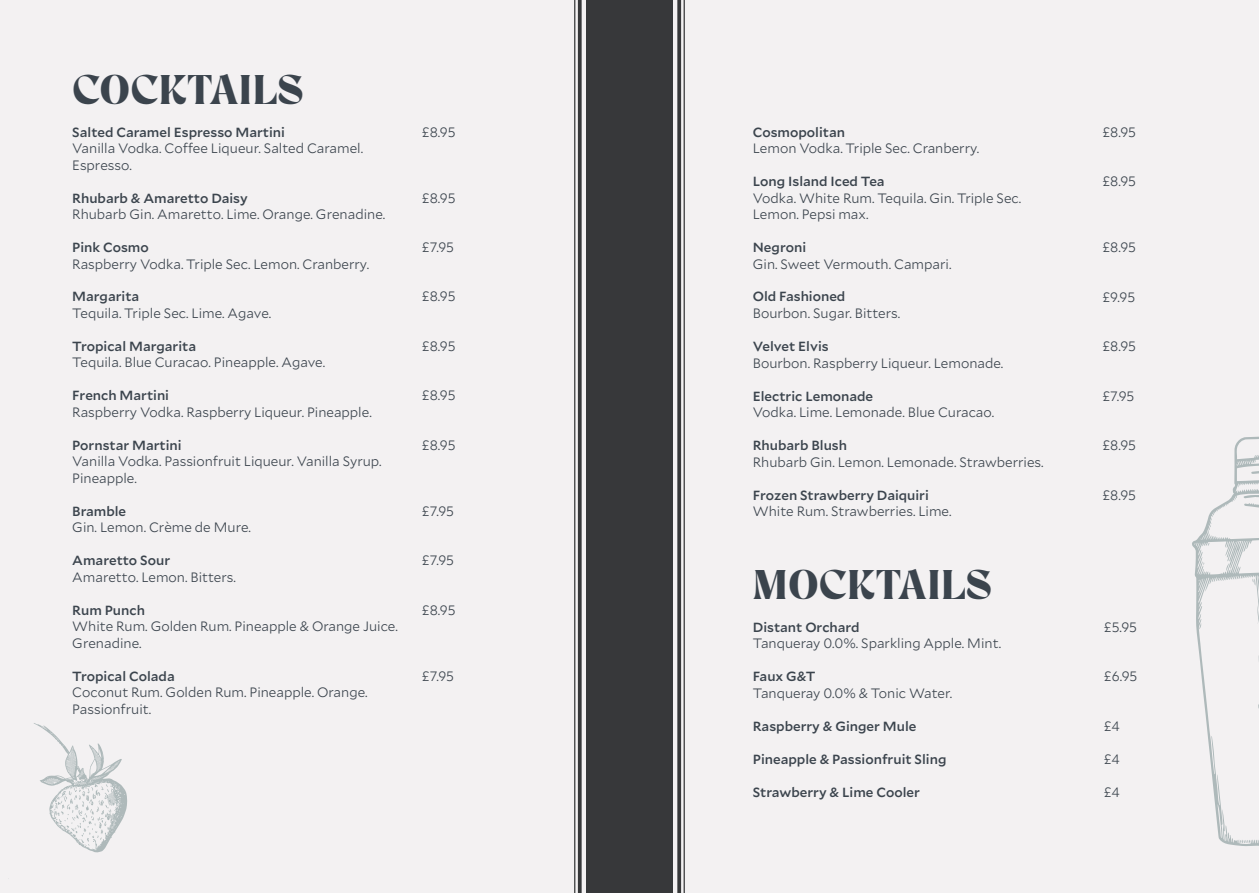
<style>
.page{position:relative;width:1259px;height:893px;background:#f3f1f2}
.page>*{position:absolute;margin:0;border:0;box-sizing:border-box;transform-origin:0 0}
.t1{font:42px "Room 205";color:#3b444d}
.t2{font:300 13.5px/16.5px "Mallory";color:#3b444d}
.t3{font:500 13.5px "Mallory";color:#3b444d}
</style>
<div class="page">
<div style="left:629px;top:0;width:44px;height:893px;background:#37383a"></div>
<svg style="left:677px;top:0;width:4px;height:893px;background:#474749"></svg>
<hr style="left:683px;top:0;width:2px;height:893px;background:#37383a">
<hr style="left:578px;top:0;width:3px;height:893px;background:#37383a">
<hr style="left:574px;top:0;width:1px;height:893px;background:#37383a">
<div style="left:586px;top:0;width:43px;height:893px;background:#37383a"></div>
<svg style="left:1192px;top:436px;width:67px;height:410px"></svg>
<svg style="left:34px;top:723px;width:93px;height:129px"></svg>
<h1 class="t1" style="left:72px;top:66px;width:233px">COCKTAILS</h1>
<p class="t3" style="left:72px;top:122px;width:214px">Salted Caramel Espresso Martini</p>
<p class="t2" style="left:422px;top:123px;width:35px">£8.95</p>
<p class="t2" style="left:72px;top:139px;width:292px">Vanilla Vodka. Coffee Liqueur. Salted Caramel.<br>Espresso.</p>
<p class="t3" style="left:72px;top:188px;width:177px">Rhubarb &amp; Amaretto Daisy</p>
<p class="t2" style="left:422px;top:189px;width:35px">£8.95</p>
<p class="t2" style="left:72px;top:205px;width:314px">Rhubarb Gin. Amaretto. Lime. Orange. Grenadine.</p>
<p class="t3" style="left:72px;top:237px;width:78px">Pink Cosmo</p>
<p class="t2" style="left:422px;top:238px;width:33px">£7.95</p>
<p class="t2" style="left:72px;top:255px;width:298px">Raspberry Vodka. Triple Sec. Lemon. Cranberry.</p>
<p class="t3" style="left:72px;top:287px;width:68px">Margarita</p>
<p class="t2" style="left:422px;top:288px;width:35px">£8.95</p>
<p class="t2" style="left:72px;top:304px;width:201px">Tequila. Triple Sec. Lime. Agave.</p>
<p class="t3" style="left:72px;top:336px;width:125px">Tropical Margarita</p>
<p class="t2" style="left:422px;top:337px;width:35px">£8.95</p>
<p class="t2" style="left:72px;top:354px;width:254px">Tequila. Blue Curacao. Pineapple. Agave.</p>
<p class="t3" style="left:72px;top:386px;width:98px">French Martini</p>
<p class="t2" style="left:422px;top:387px;width:35px">£8.95</p>
<p class="t2" style="left:72px;top:403px;width:301px">Raspberry Vodka. Raspberry Liqueur. Pineapple.</p>
<p class="t3" style="left:72px;top:435px;width:111px">Pornstar Martini</p>
<p class="t2" style="left:422px;top:436px;width:35px">£8.95</p>
<p class="t2" style="left:72px;top:453px;width:311px">Vanilla Vodka. Passionfruit Liqueur. Vanilla Syrup.<br>Pineapple.</p>
<p class="t3" style="left:72px;top:501px;width:55px">Bramble</p>
<p class="t2" style="left:422px;top:502px;width:33px">£7.95</p>
<p class="t2" style="left:72px;top:519px;width:180px">Gin. Lemon. Crème de Mure.</p>
<p class="t3" style="left:72px;top:551px;width:99px">Amaretto Sour</p>
<p class="t2" style="left:422px;top:552px;width:33px">£7.95</p>
<p class="t2" style="left:72px;top:568px;width:165px">Amaretto. Lemon. Bitters.</p>
<p class="t3" style="left:72px;top:600px;width:74px">Rum Punch</p>
<p class="t2" style="left:422px;top:601px;width:35px">£8.95</p>
<p class="t2" style="left:72px;top:618px;width:327px">White Rum. Golden Rum. Pineapple &amp; Orange Juice.<br>Grenadine.</p>
<p class="t3" style="left:72px;top:666px;width:104px">Tropical Colada</p>
<p class="t2" style="left:422px;top:667px;width:33px">£7.95</p>
<p class="t2" style="left:72px;top:684px;width:297px">Coconut Rum. Golden Rum. Pineapple. Orange.<br>Passionfruit.</p>
<p class="t3" style="left:753px;top:122px;width:94px">Cosmopolitan</p>
<p class="t2" style="left:1102px;top:123px;width:35px">£8.95</p>
<p class="t2" style="left:753px;top:139px;width:228px">Lemon Vodka. Triple Sec. Cranberry.</p>
<p class="t3" style="left:753px;top:171px;width:133px">Long Island Iced Tea</p>
<p class="t2" style="left:1102px;top:172px;width:35px">£8.95</p>
<p class="t2" style="left:753px;top:189px;width:270px">Vodka. White Rum. Tequila. Gin. Triple Sec.<br>Lemon. Pepsi max.</p>
<p class="t3" style="left:753px;top:237px;width:55px">Negroni</p>
<p class="t2" style="left:1102px;top:238px;width:35px">£8.95</p>
<p class="t2" style="left:753px;top:255px;width:200px">Gin. Sweet Vermouth. Campari.</p>
<p class="t3" style="left:753px;top:287px;width:94px">Old Fashioned</p>
<p class="t2" style="left:1102px;top:288px;width:34px">£9.95</p>
<p class="t2" style="left:753px;top:304px;width:149px">Bourbon. Sugar. Bitters.</p>
<p class="t3" style="left:753px;top:336px;width:77px">Velvet Elvis</p>
<p class="t2" style="left:1102px;top:337px;width:35px">£8.95</p>
<p class="t2" style="left:753px;top:354px;width:252px">Bourbon. Raspberry Liqueur. Lemonade.</p>
<p class="t3" style="left:753px;top:386px;width:122px">Electric Lemonade</p>
<p class="t2" style="left:1102px;top:387px;width:33px">£7.95</p>
<p class="t2" style="left:753px;top:403px;width:243px">Vodka. Lime. Lemonade. Blue Curacao.</p>
<p class="t3" style="left:753px;top:435px;width:96px">Rhubarb Blush</p>
<p class="t2" style="left:1102px;top:436px;width:35px">£8.95</p>
<p class="t2" style="left:753px;top:453px;width:292px">Rhubarb Gin. Lemon. Lemonade. Strawberries.</p>
<p class="t3" style="left:753px;top:485px;width:178px">Frozen Strawberry Daiquiri</p>
<p class="t2" style="left:1102px;top:486px;width:35px">£8.95</p>
<p class="t2" style="left:753px;top:502px;width:200px">White Rum. Strawberries. Lime.</p>
<h1 class="t1" style="left:753px;top:561px;width:241px">MOCKTAILS</h1>
<p class="t3" style="left:753px;top:617px;width:108px">Distant Orchard</p>
<p class="t2" style="left:1104px;top:618px;width:35px">£5.95</p>
<p class="t2" style="left:753px;top:634px;width:250px">Tanqueray 0.0%. Sparkling Apple. Mint.</p>
<p class="t3" style="left:753px;top:666px;width:64px">Faux G&amp;T</p>
<p class="t2" style="left:1104px;top:667px;width:35px">£6.95</p>
<p class="t2" style="left:753px;top:684px;width:201px">Tanqueray 0.0% &amp; Tonic Water.</p>
<p class="t3" style="left:753px;top:716px;width:165px">Raspberry &amp; Ginger Mule</p>
<p class="t2" style="left:1104px;top:717px;width:17px">£4</p>
<p class="t3" style="left:753px;top:749px;width:195px">Pineapple &amp; Passionfruit Sling</p>
<p class="t2" style="left:1104px;top:750px;width:17px">£4</p>
<p class="t3" style="left:753px;top:782px;width:168px">Strawberry &amp; Lime Cooler</p>
<p class="t2" style="left:1104px;top:783px;width:17px">£4</p>
</div>
